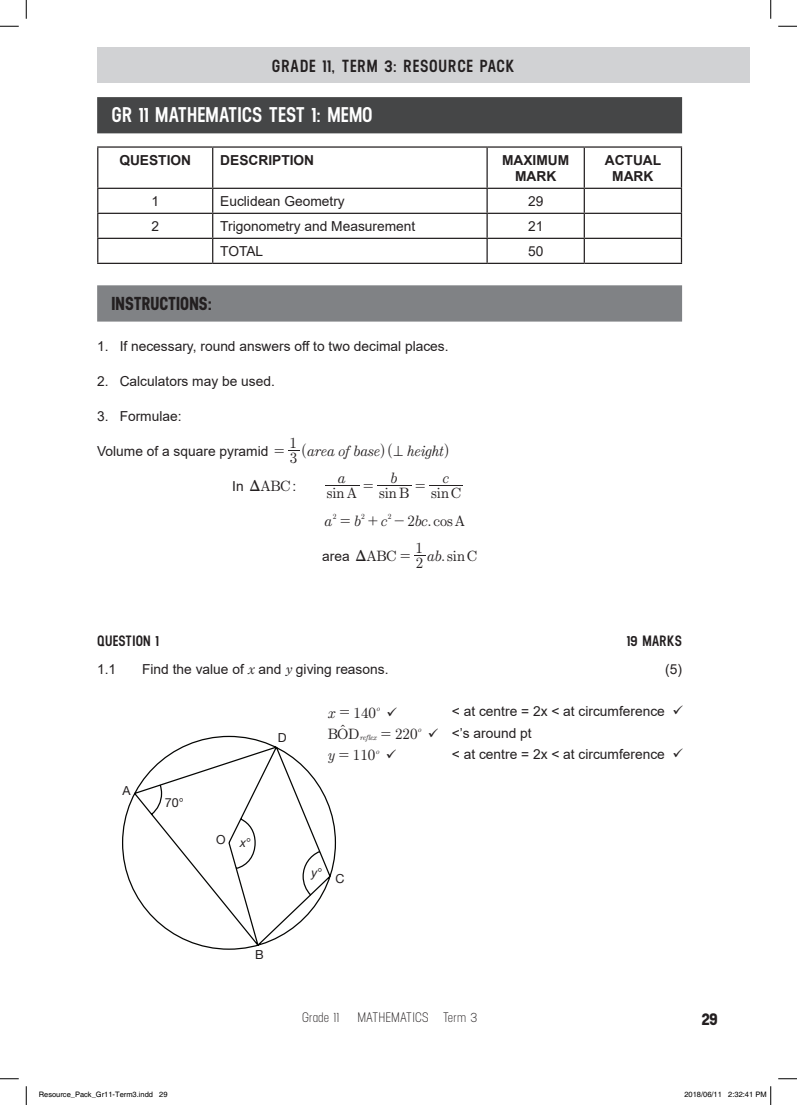
<style>
.page{position:relative;width:797px;height:1105px;background:#fff}
.page>*{position:absolute;margin:0;border:0;box-sizing:border-box;transform-origin:0 0}
.t1{font:600 21.25px "Neusa";color:#fff}
.t2{font:700 18.75px "Neusa";letter-spacing:.005em;color:#231f20}
.t3{font:600 17.5px "Neusa";letter-spacing:.05em;color:#231f20}
.t4{font:700 17.5px "Neusa";color:#231f20}
.t5{font:15px "MM Century New";color:#231f20}
.t6{font:italic 15px "MM Century New";color:#231f20}
.t7{font:600 15px "Neusa";letter-spacing:.01em;color:#231f20}
.t8{font:15px "MM Etc";color:#231f20}
.t9{font:15px "MM Century Old Greek";color:#231f20}
.t10{font:13.75px/21.2px "Arial";color:#231f20}
.t11{font:700 13.75px/16.2px "Arial";color:#231f20;text-align:center}
.t12{font:13.75px "Neusa";color:#231f20}
.t13{font:12.5px "Helvetica Neue LT Std";color:#231f20}
.t14{font:italic 12.5px "Helvetica Neue LT Std";color:#231f20}
.t15{font:7.5px "Helvetica";color:#000}
.t16{font:italic 7.5px "MM Century New";color:#231f20}
.t17{font:7.5px "MM Century New";color:#231f20}
.s1{font-family:"MM Century New";font-size:15px}
.s2{font-style:normal}
.s3{font-family:"MM Century Old Greek";font-size:15px}
.s4{font-style:italic}
.s5{font-family:"M Ma Century";font-style:italic}
.s6{font-style:normal;font-size:15px}
</style>
<div class="page">
<div style="left:97px;top:48px;width:652px;height:35px;background:#d1d2d4"></div>
<div style="left:97px;top:97px;width:585px;height:36px;background:#454647"></div>
<div style="left:97px;top:285px;width:585px;height:37px;background:#808285"></div>
<hr style="left:97px;top:146px;width:116px;height:2px;background:#231f20">
<hr style="left:97px;top:148px;width:1px;height:40px;background:#231f20">
<hr style="left:213px;top:146px;width:274px;height:2px;background:#231f20">
<hr style="left:212px;top:148px;width:1px;height:40px;background:#231f20">
<hr style="left:487px;top:146px;width:97px;height:2px;background:#231f20">
<hr style="left:486px;top:148px;width:2px;height:40px;background:#231f20">
<hr style="left:584px;top:146px;width:98px;height:2px;background:#231f20">
<hr style="left:583px;top:148px;width:2px;height:40px;background:#231f20">
<hr style="left:681px;top:148px;width:1px;height:40px;background:#231f20">
<hr style="left:97px;top:188px;width:116px;height:1px;background:#231f20">
<hr style="left:213px;top:188px;width:274px;height:1px;background:#231f20">
<hr style="left:487px;top:188px;width:97px;height:1px;background:#231f20">
<hr style="left:486px;top:189px;width:2px;height:24px;background:#231f20">
<hr style="left:584px;top:188px;width:98px;height:1px;background:#231f20">
<hr style="left:583px;top:189px;width:2px;height:24px;background:#231f20">
<hr style="left:97px;top:213px;width:116px;height:1px;background:#231f20">
<hr style="left:213px;top:213px;width:274px;height:1px;background:#231f20">
<hr style="left:487px;top:213px;width:97px;height:1px;background:#231f20">
<hr style="left:486px;top:214px;width:2px;height:24px;background:#231f20">
<hr style="left:584px;top:213px;width:98px;height:1px;background:#231f20">
<hr style="left:583px;top:214px;width:2px;height:24px;background:#231f20">
<hr style="left:97px;top:238px;width:116px;height:1px;background:#231f20">
<svg style="left:97px;top:189px;width:1px;height:74px"></svg>
<hr style="left:213px;top:238px;width:274px;height:1px;background:#231f20">
<svg style="left:212px;top:189px;width:1px;height:74px"></svg>
<hr style="left:487px;top:238px;width:97px;height:1px;background:#231f20">
<hr style="left:486px;top:239px;width:2px;height:24px;background:#231f20">
<hr style="left:584px;top:238px;width:98px;height:1px;background:#231f20">
<hr style="left:583px;top:239px;width:2px;height:24px;background:#231f20">
<svg style="left:681px;top:189px;width:1px;height:74px"></svg>
<hr style="left:97px;top:263px;width:116px;height:1px;background:#231f20">
<hr style="left:213px;top:263px;width:274px;height:1px;background:#231f20">
<hr style="left:487px;top:263px;width:97px;height:1px;background:#231f20">
<hr style="left:584px;top:263px;width:98px;height:1px;background:#231f20">
<svg style="left:288px;top:450px;width:12px;height:1px"></svg>
<hr style="left:325px;top:485px;width:34px;height:1px;background:#231f20">
<hr style="left:377px;top:485px;width:34px;height:1px;background:#231f20">
<hr style="left:429px;top:485px;width:34px;height:1px;background:#231f20">
<svg style="left:122px;top:735px;width:214px;height:215px"></svg>
<svg style="left:0;top:25px;width:19px;height:2px"></svg>
<svg style="left:778px;top:25px;width:19px;height:2px"></svg>
<svg style="left:0;top:1078px;width:19px;height:1px"></svg>
<svg style="left:778px;top:1078px;width:19px;height:1px"></svg>
<svg style="left:25px;top:0;width:2px;height:19px"></svg>
<svg style="left:25px;top:1086px;width:2px;height:19px"></svg>
<svg style="left:770px;top:0;width:1px;height:19px"></svg>
<svg style="left:770px;top:1086px;width:1px;height:19px"></svg>
<p class="t3" style="left:272px;top:54px;width:244px">GRADE 11, TERM 3: RESOURCE PACK</p>
<h1 class="t1" style="left:111px;top:100px;width:263px">GR 11 MATHEMATICS TEST 1: MEMO</h1>
<p class="t11" style="left:119px;top:152px;width:73px">QUESTION</p>
<p class="t11" style="left:220px;top:152px;width:95px">DESCRIPTION</p>
<p class="t11" style="left:502px;top:152px;width:69px">MAXIMUM<br>MARK</p>
<p class="t11" style="left:604px;top:152px;width:58px">ACTUAL<br>MARK</p>
<p class="t10" style="left:151px;top:190px;width:9px">1</p>
<p class="t10" style="left:220px;top:190px;width:126px">Euclidean Geometry</p>
<p class="t10" style="left:528px;top:190px;width:17px">29</p>
<p class="t10" style="left:151px;top:215px;width:9px">2</p>
<p class="t10" style="left:220px;top:215px;width:197px">Trigonometry and Measurement</p>
<p class="t10" style="left:528px;top:215px;width:17px">21</p>
<p class="t10" style="left:220px;top:240px;width:45px">TOTAL</p>
<p class="t10" style="left:528px;top:240px;width:17px">50</p>
<h2 class="t2" style="left:111px;top:290px;width:102px">INSTRUCTIONS:</h2>
<p class="t10" style="left:97px;top:335px;width:353px">1. If necessary, round answers off to two decimal places.</p>
<p class="t10" style="left:97px;top:370px;width:179px">2. Calculators may be used.</p>
<p class="t10" style="left:97px;top:405px;width:86px">3. Formulae:</p>
<p class="t10" style="left:97px;top:440px;width:188px">Volume of a square pyramid <span class="s1">=</span></p>
<p class="t6" style="left:301px;top:443px;width:150px"><span class="s2">(</span>area of base<span class="s2">)(</span> height<span class="s2">)</span></p>
<p class="t5" style="left:289px;top:436px;width:9px">1</p>
<p class="t8" style="left:393px;top:444px;width:12px">=</p>
<p class="t5" style="left:290px;top:450px;width:9px">3</p>
<p class="t10" style="left:232px;top:475px;width:66px">In <span class="s3">D</span><span class="s1">ABC</span> :</p>
<p class="t6" style="left:338px;top:471px;width:9px">a</p>
<p class="t6" style="left:391px;top:471px;width:8px">b</p>
<p class="t6" style="left:443px;top:471px;width:8px">c</p>
<p class="t5" style="left:363px;top:478px;width:11px">=</p>
<p class="t5" style="left:415px;top:478px;width:11px">=</p>
<p class="t5" style="left:327px;top:485px;width:32px">sinA</p>
<p class="t5" style="left:379px;top:485px;width:32px">sinB</p>
<p class="t5" style="left:431px;top:485px;width:31px">sinC</p>
<p class="t17" style="left:333px;top:513px;width:5px">2</p>
<p class="t17" style="left:361px;top:513px;width:5px">2</p>
<p class="t17" style="left:388px;top:513px;width:5px">2</p>
<p class="t10" style="left:322px;top:545px;width:89px">area <span class="s1">ABC =</span></p>
<p class="t5" style="left:427px;top:548px;width:51px"><span class="s4">ab</span>.sin C</p>
<p class="t5" style="left:416px;top:555px;width:9px">2</p>
<p class="t6" style="left:324px;top:513px;width:9px">a</p>
<p class="t6" style="left:354px;top:513px;width:8px">b</p>
<p class="t6" style="left:381px;top:513px;width:8px">c</p>
<p class="t5" style="left:340px;top:513px;width:126px">= + - <span class="s4">b</span>2 <span class="s4">c</span>.cosA</p>
<p class="t5" style="left:415px;top:541px;width:9px">1</p>
<p class="t9" style="left:356px;top:549px;width:12px">D</p>
<p class="t7" style="left:97px;top:631px;width:63px">QUESTION 1</p>
<p class="t7" style="left:627px;top:631px;width:57px">19 MARKS</p>
<p class="t10" style="left:97px;top:659px;width:21px">1.1</p>
<p class="t10" style="left:142px;top:659px;width:248px">Find the value of <span class="s5">x</span> and <span class="s5">y</span> giving reasons.</p>
<p class="t10" style="left:665px;top:659px;width:18px">(5)</p>
<p class="t5" style="left:328px;top:705px;width:70px"><span class="s4">x</span> 140<sup>o</sup> ✓</p>
<p class="t10" style="left:452px;top:701px;width:233px">&lt; at centre = 2x &lt; at circumference ✓ &lt;’s around pt<br>&lt; at centre = 2x &lt; at circumference ✓</p>
<p class="t5" style="left:340px;top:705px;width:11px">=</p>
<p class="t16" style="left:328px;top:733px;width:95px"><span class="s6">BOD</span>reflex <span class="s6">220</span>o</p>
<p class="t8" style="left:340px;top:722px;width:7px">t</p>
<p class="t5" style="left:381px;top:726px;width:11px">=</p>
<p class="t5" style="left:328px;top:747px;width:70px"><span class="s4">y</span> 110<sup>o</sup> ✓</p>
<p class="t13" style="left:278px;top:730px;width:10px">D</p>
<p class="t5" style="left:339px;top:747px;width:11px">=</p>
<p class="t13" style="left:123px;top:783px;width:10px">A</p>
<p class="t13" style="left:165px;top:795px;width:20px">70°</p>
<p class="t13" style="left:216px;top:832px;width:11px">O</p>
<p class="t14" style="left:240px;top:835px;width:13px">x<span class="s2">°</span></p>
<p class="t13" style="left:255px;top:947px;width:10px">B</p>
<p class="t14" style="left:311px;top:865px;width:13px">y<span class="s2">°</span></p>
<p class="t13" style="left:335px;top:871px;width:11px">C</p>
<p class="t12" style="left:302px;top:1009px;width:39px">Grade 11</p>
<p class="t12" style="left:357px;top:1009px;width:121px">MATHEMATICS Term 3</p>
<p class="t4" style="left:701px;top:1006px;width:17px">29</p>
<p class="t15" style="left:39px;top:1090px;width:130px">Resource_Pack_Gr11-Term3.indd 29</p>
<p class="t15" style="left:684px;top:1090px;width:84px">2018/06/11 2:32:41 PM</p>
</div>
